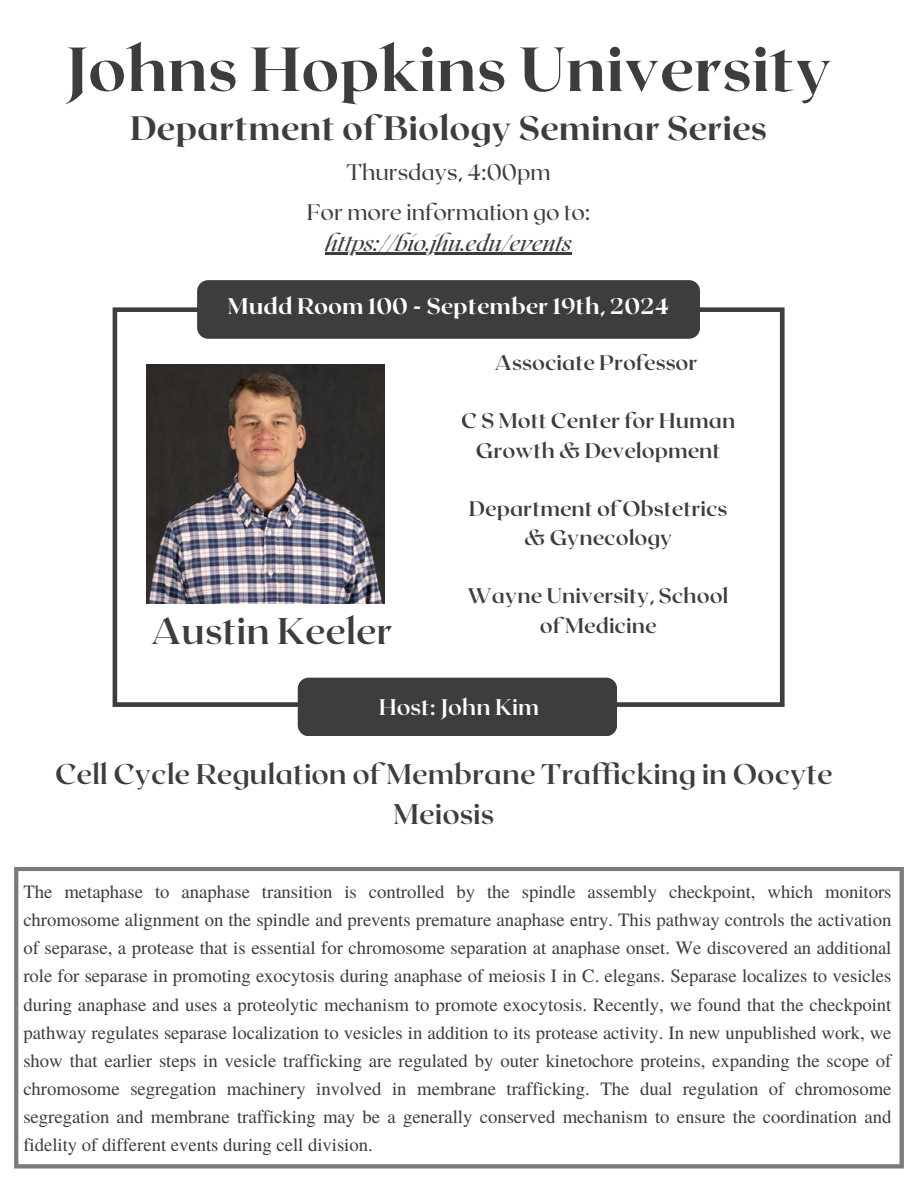
<style>
.page{position:relative;width:918px;height:1188px;background:#fff}
.page>*{position:absolute;margin:0;border:0;box-sizing:border-box;transform-origin:0 0}
.t1{font:800 62.1px "Roxborough CF";color:#3d3d3d}
.t2{font:700 37.05px "Roxborough CF";color:#3d3d3d}
.t3{font:800 33.9px "Roxborough CF";color:#3d3d3d}
.t4{font:700 28.35px/39.8px "Roxborough CF";color:#3d3d3d;text-align:center}
.t5{font:22.65px "Roxborough CF";color:#3d3d3d}
.t6{font:italic 22.65px "Roxborough CF";color:#3d3d3d}
.t7{font:800 22.5px "Roxborough CF";color:#fff}
.t8{font:700 22.5px "Roxborough CF";color:#fff}
.t9{font:700 21.15px/29.1px "Roxborough CF";color:#3d3d3d;text-align:center}
.t10{font:18.75px/28.2px "Te X Gyre Termes";color:#3d3d3d;text-align:justify}
</style>
<div class="page">
<svg style="left:113px;top:307px;width:672px;height:400px"></svg>
<div style="left:197px;top:280px;width:503px;height:59px;background:#3d3d3d;border-radius:11px"></div>
<img style="left:146px;top:365px;width:239px;height:238px">
<svg style="left:14px;top:867px;width:890px;height:302px"></svg>
<hr style="left:326px;top:253px;width:246px;height:2px;background:#3d3d3d">
<div style="left:298px;top:678px;width:319px;height:58px;background:#3d3d3d;border-radius:11px"></div>
<h2 class="t1" style="left:65px;top:29px;width:768px">Johns Hopkins University</h2>
<h5 class="t3" style="left:130px;top:106px;width:639px">Department of Biology Seminar Series</h5>
<h4 class="t5" style="left:347px;top:158px;width:206px">Thursdays, 4:00pm</h4>
<h4 class="t5" style="left:307px;top:197px;width:285px">For more information go to:</h4>
<h3 class="t6" style="left:326px;top:228px;width:248px">https://bio.jhu.edu/events</h3>
<h5 class="t7" style="left:228px;top:291px;width:443px">Mudd Room 100 - September 19th, 2024</h5>
<h4 class="t2" style="left:151px;top:607px;width:243px">Austin Keeler</h4>
<p class="t9" style="left:495px;top:347px;width:205px">Associate Professor</p>
<h2 class="t9" style="left:461px;top:405px;width:276px">C S Mott Center for Human<br>Growth &amp; Development</h2>
<h4 class="t9" style="left:469px;top:493px;width:260px">Department of Obstetrics &amp; Gynecology</h4>
<h4 class="t9" style="left:468px;top:580px;width:262px">Wayne University, School of Medicine</h4>
<p class="t8" style="left:379px;top:692px;width:162px">Host: John Kim</p>
<h3 class="t4" style="left:55px;top:753px;width:779px">Cell Cycle Regulation of Membrane Trafficking in Oocyte<br>Meiosis</h3>
<h4 class="t10" style="left:23px;top:877px;width:870px">The metaphase to anaphase transition is controlled by the spindle assembly checkpoint, which monitors chromosome alignment on the spindle and prevents premature anaphase entry. This pathway controls the activation of separase, a protease that is essential for chromosome separation at anaphase onset. We discovered an additional role for separase in promoting exocytosis during anaphase of meiosis I in C. elegans. Separase localizes to vesicles during anaphase and uses a proteolytic mechanism to promote exocytosis. Recently, we found that the checkpoint pathway regulates separase localization to vesicles in addition to its protease activity. In new unpublished work, we show that earlier steps in vesicle trafficking are regulated by outer kinetochore proteins, expanding the scope of chromosome segregation machinery involved in membrane trafficking. The dual regulation of chromosome segregation and membrane trafficking may be a generally conserved mechanism to ensure the coordination and fidelity of different events during cell division.</h4>
</div>
